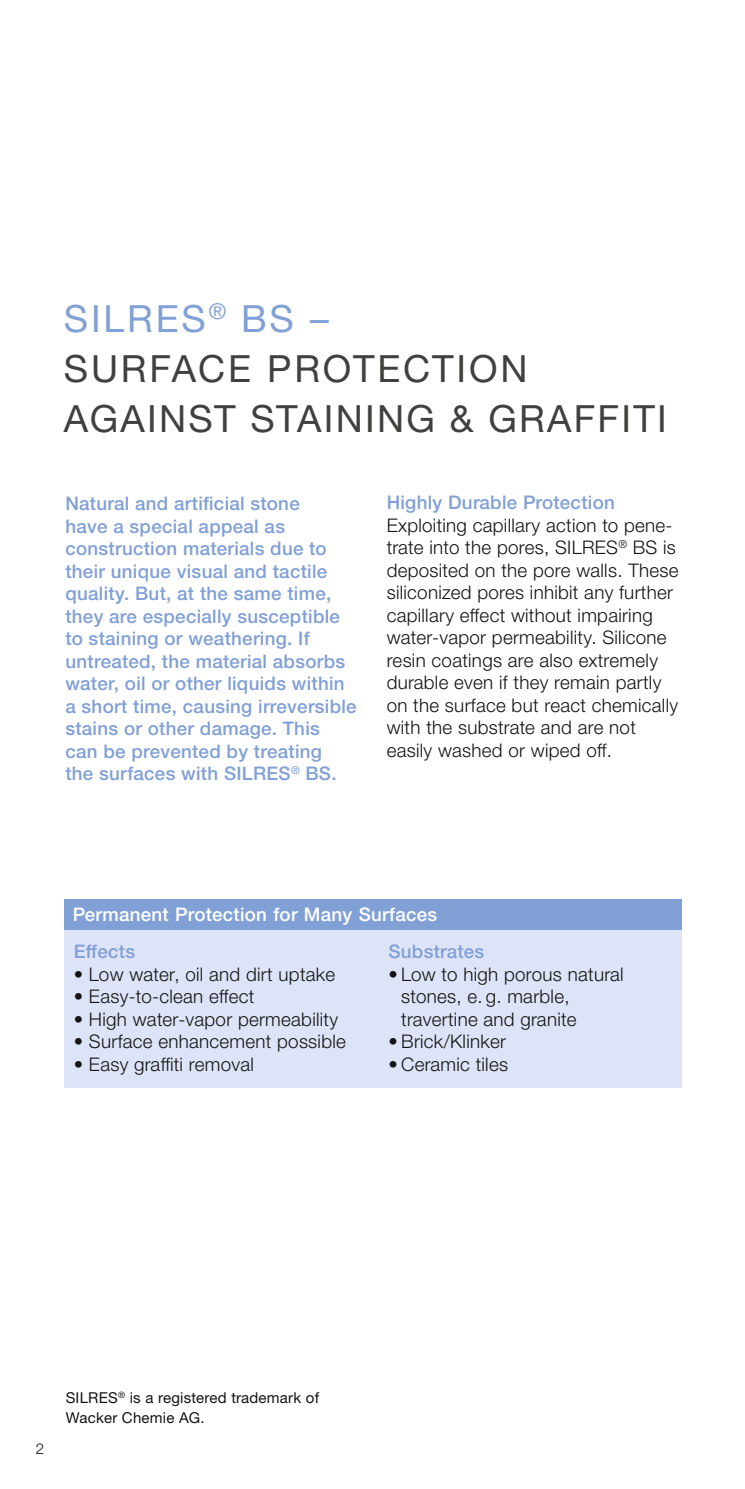
<style>
.page{position:relative;width:745px;height:1489px;background:#fff}
.page>*{position:absolute;margin:0;border:0;box-sizing:border-box;transform-origin:0 0}
.t1{font:37.5px/50px "Neue Helveticafor WACKER 55";letter-spacing:.06em;color:#40403f}
.t2{font:18.75px/22.5px "Neue Helveticafor WACKER 45";letter-spacing:.015em;color:#131413}
.t3{font:18.75px/22.5px "Neue Helveticafor WACKER 65";letter-spacing:.015em;color:#81a0d6}
.t4{font:18.75px "Neue Helveticafor WACKER 65";letter-spacing:.015em;color:#fff}
.t5{font:15px/20px "Neue Helveticafor WACKER 55";letter-spacing:.015em;color:#131413}
.t6{font:15px "Neue Helveticafor WACKER 45";color:#131413}
.s1{color:#81a0d6}
</style>
<div class="page">
<div style="left:64px;top:899px;width:616px;height:189px;background:#dee4f8"></div>
<div style="left:64px;top:899px;width:616px;height:30px;background:#81a0d6"></div>
<h1 class="t1" style="left:64px;top:293px;width:604px"><span class="s1">SILRES</span><sup>®</sup> <span class="s1">BS –<br></span>SURFACE PROTECTION<br>AGAINST STAINING &amp; GRAFFITI</h1>
<p class="t3" style="left:65px;top:492px;width:293px">Natural and artificial stone<br>have a special appeal as construction materials due to their unique visual and tactile quality. But, at the same time, they are especially susceptible to staining or weathering. If untreated, the material absorbs water, oil or other liquids within a short time, causing irreversible stains or other damage. This can be prevented by treating<br>the surfaces with SILRES<sup>®</sup> BS.</p>
<p class="t3" style="left:386px;top:491px;width:229px">Highly Durable Protection</p>
<p class="t2" style="left:386px;top:514px;width:293px">Exploiting capillary action to pene&shy;trate into the pores, SILRES<sup>®</sup> BS is deposited on the pore walls. These siliconized pores inhibit any further capillary effect without impairing water-vapor permeability. Silicone resin coatings are also extremely durable even if they remain partly on the surface but react chemically with the substrate and are not easily washed or wiped off.</p>
<p class="t4" style="left:73px;top:903px;width:366px">Permanent Protection for Many Surfaces</p>
<p class="t3" style="left:388px;top:940px;width:97px">Substrates</p>
<p class="t2" style="left:401px;top:962px;width:224px;text-indent:-13px">• Low to high porous natural stones, e. g. marble, travertine and granite</p>
<p class="t2" style="left:388px;top:1030px;width:119px">• Brick/Klinker</p>
<p class="t2" style="left:388px;top:1052px;width:121px">• Ceramic tiles</p>
<p class="t3" style="left:74px;top:940px;width:63px">Effects</p>
<p class="t2" style="left:74px;top:962px;width:263px">• Low water, oil and dirt uptake</p>
<p class="t2" style="left:74px;top:985px;width:182px">• Easy-to-clean effect</p>
<p class="t2" style="left:74px;top:1007px;width:266px">• High water-vapor permeability</p>
<p class="t2" style="left:74px;top:1030px;width:273px">• Surface enhancement possible</p>
<p class="t2" style="left:74px;top:1052px;width:182px">• Easy graffiti removal</p>
<p class="t6" style="left:36px;top:1438px;width:10px">2</p>
<p class="t5" style="left:66px;top:1387px;width:255px">SILRES<sup>®</sup> is a registered trademark of<br>Wacker Chemie AG.</p>
</div>
